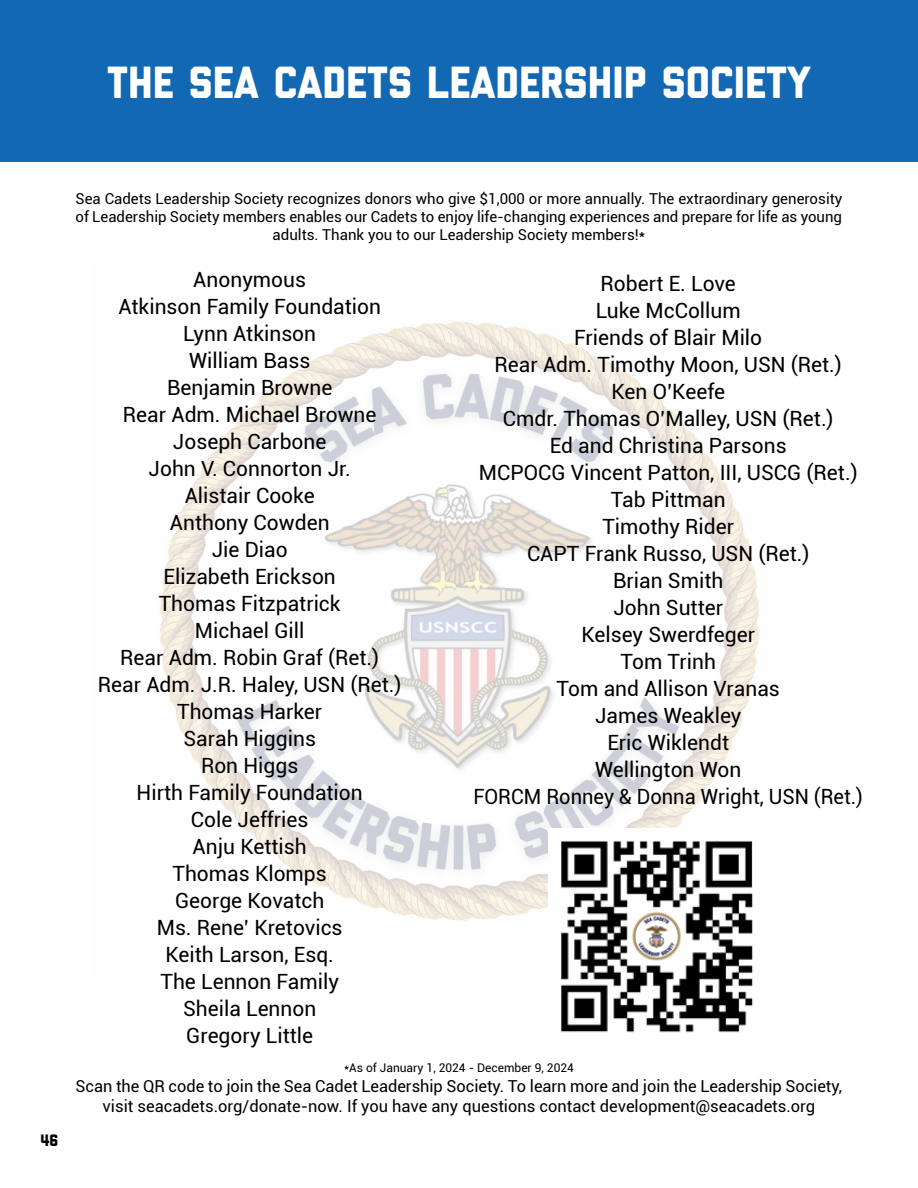
<style>
.page{position:relative;width:918px;height:1188px;background:#fff}
.page>*{position:absolute;margin:0;border:0;box-sizing:border-box;transform-origin:0 0}
.t1{font:800 45px "Liberator";color:#fff}
.t2{font:21px/27px "Roboto";color:#000;text-align:center}
.t3{font:16.5px/19.8px "Roboto";color:#000;text-align:center}
.t4{font:800 16.5px "Liberator";color:#000}
.t5{font:15px/18px "Roboto";color:#000;text-align:center}
.t6{font:12px "Roboto";color:#000}
</style>
<div class="page">
<div style="left:0;top:0;width:918px;height:162px;background:#1268b3"></div>
<img style="left:159px;top:321px;width:601px;height:600px">
<img style="left:548px;top:828px;width:212px;height:205px">
<h1 class="t1" style="left:107px;top:66px;width:705px">THE SEA CADETS LEADERSHIP SOCIETY</h1>
<p class="t4" style="left:40px;top:1135px;width:19px">46</p>
<p class="t5" style="left:76px;top:189px;width:768px">Sea Cadets Leadership Society recognizes donors who give $1,000 or more annually. The extraordinary generosity of Leadership Society members enables our Cadets to enjoy life-changing experiences and prepare for life as young adults. Thank you to our Leadership Society members!*</p>
<p class="t2" style="left:473px;top:270px;width:391px">Robert E. Love<br>Luke McCollum<br>Friends of Blair Milo<br>Rear Adm. Timothy Moon, USN (Ret.)<br>Ken O’Keefe<br>Cmdr. Thomas O’Malley, USN (Ret.)<br>Ed and Christina Parsons<br>MCPOCG Vincent Patton, III, USCG (Ret.)<br>Tab Pittman<br>Timothy Rider<br>CAPT Frank Russo, USN (Ret.)<br>Brian Smith<br>John Sutter<br>Kelsey Swerdfeger<br>Tom Trinh<br>Tom and Allison Vranas<br>James Weakley<br>Eric Wiklendt<br>Wellington Won<br>FORCM Ronney &amp; Donna Wright, USN (Ret.)</p>
<p class="t2" style="left:98px;top:265px;width:305px">Anonymous<br>Atkinson Family Foundation<br>Lynn Atkinson<br>William Bass<br>Benjamin Browne<br>Rear Adm. Michael Browne<br>Joseph Carbone<br>John V. Connorton Jr.<br>Alistair Cooke<br>Anthony Cowden<br>Jie Diao<br>Elizabeth Erickson<br>Thomas Fitzpatrick<br>Michael Gill<br>Rear Adm. Robin Graf (Ret.)<br>Rear Adm. J.R. Haley, USN (Ret.)<br>Thomas Harker<br>Sarah Higgins<br>Ron Higgs<br>Hirth Family Foundation<br>Cole Jeffries<br>Anju Kettish<br>Thomas Klomps<br>George Kovatch<br>Ms. Rene’ Kretovics<br>Keith Larson, Esq.<br>The Lennon Family<br>Sheila Lennon<br>Gregory Little</p>
<p class="t6" style="left:344px;top:1059px;width:231px">*As of January 1, 2024 - December 9, 2024</p>
<p class="t3" style="left:76px;top:1075px;width:768px">Scan the QR code to join the Sea Cadet Leadership Society. To learn more and join the Leadership Society, visit seacadets.org/donate-now. If you have any questions contact development@seacadets.org</p>
</div>
